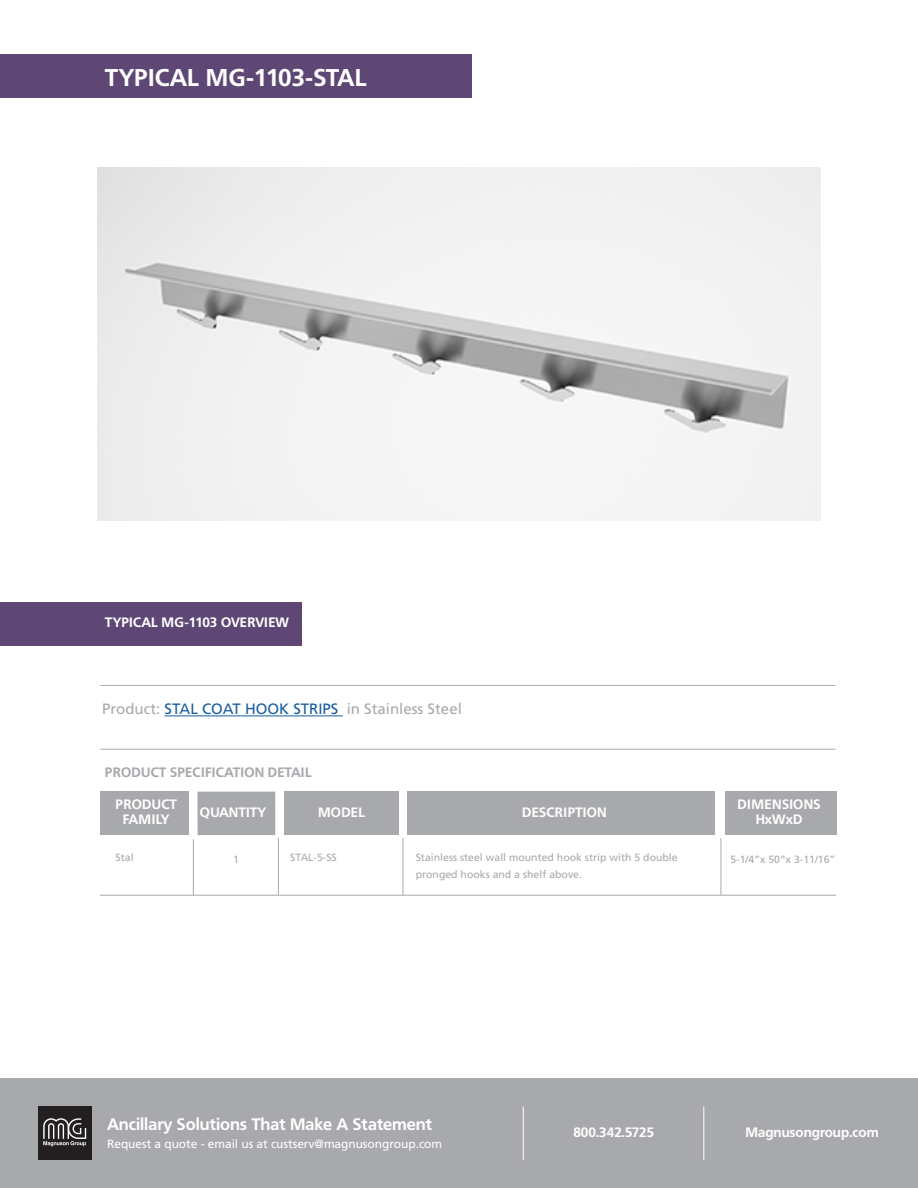
<style>
.page{position:relative;width:918px;height:1188px;background:#fff}
.page>*{position:absolute;margin:0;border:0;box-sizing:border-box;transform-origin:0 0}
.t1{font:700 24px "Frutiger BQ";color:#fff}
.t2{font:700 16.5px "Frutiger BQ";color:#fff}
.t3{font:15px "Frutiger";color:#a8a9ad}
.t4{font:700 13.5px "Frutiger BQ";color:#fff}
.t5{font:700 13.5px/15px "Frutiger BQ";letter-spacing:.02em;color:#fff;text-align:center}
.t6{font:700 13.5px "Frutiger BQ";letter-spacing:.02em;color:#a8a9ad}
.t7{font:12px "Frutiger";letter-spacing:-.005em;color:#fff}
.t8{font:10.5px "Frutiger";color:#a8a9ad}
.s1{color:#175d9e}
</style>
<div class="page">
<div style="left:0;top:54px;width:472px;height:43px;background:#5e4775"></div>
<div style="left:0;top:1079px;width:918px;height:109px;background:#a8a9ad"></div>
<div style="left:38px;top:1106px;width:54px;height:54px;background:#231f20"></div>
<svg style="left:43px;top:1118px;width:43px;height:28px"></svg>
<hr style="left:523px;top:1106px;width:1px;height:54px;background:#fff">
<hr style="left:703px;top:1106px;width:1px;height:54px;background:#fff">
<div style="left:0;top:602px;width:301px;height:43px;background:#5e4775"></div>
<div style="left:100px;top:792px;width:89px;height:43px;background:#a8a9ad"></div>
<div style="left:285px;top:792px;width:114px;height:43px;background:#a8a9ad"></div>
<div style="left:407px;top:792px;width:308px;height:43px;background:#a8a9ad"></div>
<div style="left:725px;top:792px;width:112px;height:43px;background:#a8a9ad"></div>
<div style="left:198px;top:792px;width:77px;height:43px;background:#a8a9ad"></div>
<hr style="left:165px;top:716px;width:178px;height:1px;background:#175d9e">
<hr style="left:100px;top:749px;width:735px;height:1px;background:#a8a9ad">
<hr style="left:100px;top:685px;width:735px;height:1px;background:#a8a9ad">
<hr style="left:100px;top:895px;width:736px;height:1px;background:#a8a9ad">
<hr style="left:193px;top:840px;width:1px;height:56px;background:#a8a9ad">
<hr style="left:278px;top:838px;width:1px;height:57px;background:#a8a9ad">
<hr style="left:403px;top:838px;width:1px;height:58px;background:#a8a9ad">
<hr style="left:721px;top:838px;width:1px;height:57px;background:#a8a9ad">
<img style="left:98px;top:167px;width:722px;height:354px">
<p class="t1" style="left:105px;top:63px;width:263px">TYPICAL MG-1103-STAL</p>
<p class="t4" style="left:105px;top:614px;width:186px">TYPICAL MG-1103 OVERVIEW</p>
<p class="t3" style="left:102px;top:700px;width:361px">Product: <span class="s1">STAL COAT HOOK STRIPS</span> in Stainless Steel</p>
<p class="t6" style="left:105px;top:764px;width:209px">PRODUCT SPECIFICATION DETAIL</p>
<p class="t5" style="left:116px;top:797px;width:63px">PRODUCT<br>FAMILY</p>
<p class="t4" style="left:200px;top:804px;width:68px">QUANTITY</p>
<p class="t4" style="left:318px;top:804px;width:49px">MODEL</p>
<p class="t5" style="left:522px;top:805px;width:86px">DESCRIPTION</p>
<p class="t5" style="left:738px;top:797px;width:85px">DIMENSIONS</p>
<p class="t4" style="left:756px;top:811px;width:48px">HxWxD</p>
<p class="t8" style="left:116px;top:851px;width:20px">Stal</p>
<p class="t8" style="left:233px;top:853px;width:7px">1</p>
<p class="t8" style="left:290px;top:852px;width:48px">STAL-5-SS</p>
<p class="t8" style="left:416px;top:851px;width:263px">Stainless steel wall mounted hook strip with 5 double</p>
<p class="t8" style="left:730px;top:853px;width:107px">5-1/4”x 50”x 3-11/16”</p>
<p class="t8" style="left:416px;top:868px;width:168px">pronged hooks and a shelf above.</p>
<p class="t2" style="left:107px;top:1114px;width:326px">Ancillary Solutions That Make A Statement</p>
<p class="t4" style="left:573px;top:1125px;width:82px">800.342.5725</p>
<p class="t4" style="left:745px;top:1125px;width:135px">Magnusongroup.com</p>
<p class="t7" style="left:107px;top:1137px;width:337px">Request a quote - email us at custserv@magnusongroup.com</p>
</div>
